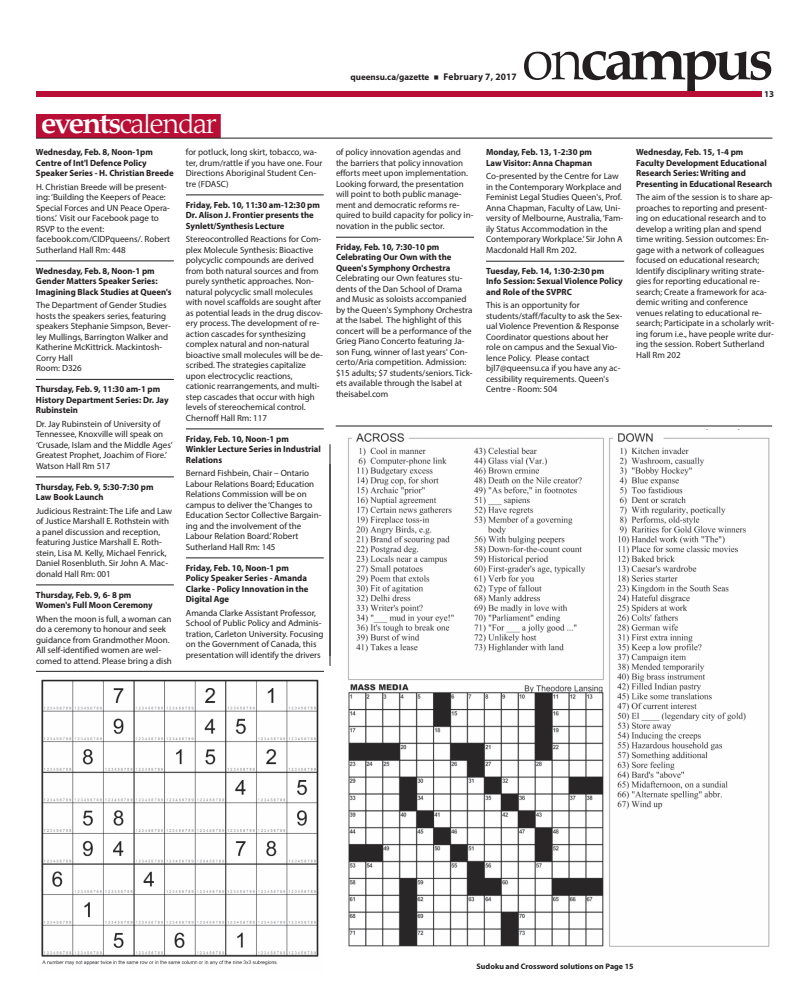
<style>
.page{position:relative;width:810px;height:1008px;background:#fff}
.page>*{position:absolute;margin:0;border:0;box-sizing:border-box;transform-origin:0 0}
.t1{font:700 60px "Palatino Nova";letter-spacing:-.075em;color:#231f20}
.t2{font:300 30px "Gazette";letter-spacing:-.065em;color:#fff}
.t3{font:9px/10.5px "Myriad Pro";color:#231f20}
.t4{font:700 9px/10.5px "Myriad Pro";color:#231f20}
.t5{font:700 8px "Myriad Pro";color:#231f20}
.s1{font-weight:700}
.s2{color:#b90f36}
.s3{font-weight:300}
.s4{font-size:9.8px}
</style>
<div class="page">
<div style="left:36px;top:114px;width:185px;height:24px;background:#b90f36"></div>
<div style="left:36px;top:91px;width:726px;height:6px;background:#b90f36"></div>
<hr style="left:36px;top:261px;width:138px;height:1px;background:#231f20">
<hr style="left:36px;top:379px;width:138px;height:1px;background:#231f20">
<hr style="left:36px;top:477px;width:138px;height:1px;background:#231f20">
<hr style="left:36px;top:585px;width:138px;height:1px;background:#231f20">
<hr style="left:186px;top:195px;width:138px;height:1px;background:#231f20">
<hr style="left:186px;top:429px;width:138px;height:1px;background:#231f20">
<hr style="left:186px;top:558px;width:138px;height:1px;background:#231f20">
<hr style="left:336px;top:426px;width:436px;height:1px;background:#231f20">
<hr style="left:336px;top:237px;width:138px;height:1px;background:#231f20">
<hr style="left:486px;top:261px;width:138px;height:1px;background:#231f20">
<hr style="left:36px;top:138px;width:736px;height:1px;background:#231f20">
<hr style="left:36px;top:671px;width:288px;height:1px;background:#231f20">
<img style="left:41px;top:679px;width:278px;height:287px">
<img style="left:348px;top:433px;width:422px;height:514px">
<hr style="left:330px;top:444px;width:1px;height:222px;background:#231f20">
<h2 class="t2" style="left:41px;top:113px;width:181px"><span class="s1">events</span> calendar<span class="s2">.</span></h2>
<p class="t4" style="left:36px;top:147px;width:139px">Wednesday, Feb. 8, Noon-1pm<br>Centre of Int'l Defence Policy<br>Speaker Series - H. Christian Breede</p>
<p class="t3" style="left:36px;top:182px;width:136px">H. Christian Breede will be present&shy;ing: ‘Building the Keepers of Peace:<br>Special Forces and UN Peace Opera&shy;tions.’ Visit our Facebook page to<br>RSVP to the event: facebook.com/CIDPqueens/. Robert<br>Sutherland Hall Rm: 448</p>
<p class="t4" style="left:36px;top:266px;width:137px">Wednesday, Feb. 8, Noon-1 pm<br>Gender Matters Speaker Series:<br>Imagining Black Studies at Queen's</p>
<p class="t3" style="left:36px;top:300px;width:136px">The Department of Gender Studies hosts the speakers series, featuring speakers Stephanie Simpson, Bever&shy;ley Mullings, Barrington Walker and<br>Katherine McKittrick. Mackintosh-<br>Corry Hall<br>Room: D326</p>
<p class="t4" style="left:36px;top:384px;width:134px">Thursday, Feb. 9, 11:30 am-1 pm<br>History Department Series: Dr. Jay<br>Rubinstein</p>
<p class="t3" style="left:36px;top:419px;width:138px">Dr. Jay Rubinstein of University of<br>Tennessee, Knoxville will speak on ‘Crusade, Islam and the Middle Ages’<br>Greatest Prophet, Joachim of Fiore.’<br>Watson Hall Rm 517</p>
<p class="t4" style="left:36px;top:482px;width:119px">Thursday, Feb. 9, 5:30-7:30 pm<br>Law Book Launch</p>
<p class="t3" style="left:36px;top:506px;width:138px">Judicious Restraint: The Life and Law of Justice Marshall E. Rothstein with a panel discussion and reception, featuring Justice Marshall E. Roth&shy;stein, Lisa M. Kelly, Michael Fenrick, Daniel Rosenbluth. Sir John A. Mac&shy;donald Hall Rm: 001</p>
<p class="t4" style="left:36px;top:590px;width:118px">Thursday, Feb. 9, 6- 8 pm<br>Women's Full Moon Ceremony</p>
<p class="t3" style="left:36px;top:614px;width:137px">When the moon is full, a woman can do a ceremony to honour and seek guidance from Grandmother Moon.<br>All self-identified women are wel&shy;comed to attend. Please bring a dish</p>
<p class="t3" style="left:186px;top:147px;width:138px">for potluck, long skirt, tobacco, wa&shy;ter, drum/rattle if you have one. Four<br>Directions Aboriginal Student Cen&shy;tre (FDASC)</p>
<p class="t4" style="left:186px;top:200px;width:136px">Friday, Feb. 10, 11:30 am-12:30 pm<br>Dr. Alison J. Frontier presents the<br>Synlett/Synthesis Lecture</p>
<p class="t3" style="left:186px;top:234px;width:139px">Stereocontrolled Reactions for Com&shy;plex Molecule Synthesis: Bioactive polycyclic compounds are derived from both natural sources and from purely synthetic approaches. Non&shy;natural polycyclic small molecules with novel scaffolds are sought after as potential leads in the drug discov&shy;ery process. The development of re&shy;action cascades for synthesizing complex natural and non-natural bioactive small molecules will be de&shy;scribed. The strategies capitalize upon electrocyclic reactions, cationic rearrangements, and multi&shy;step cascades that occur with high levels of stereochemical control.<br>Chernoff Hall Rm: 117</p>
<p class="t4" style="left:186px;top:434px;width:137px">Friday, Feb. 10, Noon-1 pm<br>Winkler Lecture Series in Industrial<br>Relations</p>
<p class="t3" style="left:186px;top:468px;width:137px">Bernard Fishbein, Chair – Ontario<br>Labour Relations Board; Education<br>Relations Commission will be on campus to deliver the ‘Changes to<br>Education Sector Collective Bargain&shy;ing and the involvement of the<br>Labour Relation Board.’ Robert<br>Sutherland Hall Rm: 145</p>
<p class="t4" style="left:186px;top:563px;width:124px">Friday, Feb. 10, Noon-1 pm<br>Policy Speaker Series - Amanda<br>Clarke - Policy Innovation in the<br>Digital Age</p>
<p class="t3" style="left:186px;top:608px;width:139px">Amanda Clarke Assistant Professor, School of Public Policy and Adminis&shy;tration, Carleton University. Focusing on the Government of Canada, this presentation will identify the drivers</p>
<h1 class="t1" style="left:521px;top:23px;width:255px"><span class="s3">on</span>campus</h1>
<p class="t4" style="left:351px;top:72px;width:168px">queensu.ca/gazette ■ <span class="s4">February 7, 2017</span></p>
<p class="t4" style="left:764px;top:89px;width:11px">13</p>
<p class="t3" style="left:336px;top:148px;width:139px">of policy innovation agendas and the barriers that policy innovation efforts meet upon implementation.<br>Looking forward, the presentation will point to both public manage&shy;ment and democratic reforms re&shy;quired to build capacity for policy in&shy;novation in the public sector.</p>
<p class="t3" style="left:336px;top:242px;width:138px"><span class="s1">Friday, Feb. 10, 7:30-10 pm<br>Celebrating Our Own with the<br>Queen's Symphony Orchestra<br></span>Celebrating our Own features stu&shy;dents of the Dan School of Drama and Music as soloists accompanied by the Queen's Symphony Orchestra at the Isabel. The highlight of this concert will be a performance of the<br>Grieg Piano Concerto featuring Ja&shy;son Fung, winner of last years' Con&shy;certo/Aria competition. Admission: $15 adults; $7 students/seniors. Tick&shy;ets available through the Isabel at theisabel.com</p>
<p class="t4" style="left:486px;top:148px;width:108px">Monday, Feb. 13, 1-2:30 pm<br>Law Visitor: Anna Chapman</p>
<p class="t3" style="left:486px;top:172px;width:139px">Co-presented by the Centre for Law in the Contemporary Workplace and Feminist Legal Studies Queen's, Prof.<br>Anna Chapman, Faculty of Law, Uni&shy;versity of Melbourne, Australia, ‘Fam&shy;ily Status Accommodation in the Contemporary Workplace.’ Sir John A Macdonald Hall Rm 202.</p>
<p class="t4" style="left:486px;top:266px;width:138px">Tuesday, Feb. 14, 1:30-2:30 pm<br>Info Session: Sexual Violence Policy and Role of the SVPRC</p>
<p class="t3" style="left:486px;top:301px;width:138px">This is an opportunity for students/staff/faculty to ask the Sex&shy;ual Violence Prevention &amp; Response<br>Coordinator questions about her role on campus and the Sexual Vio&shy;lence Policy. Please contact bjl7@queensu.ca if you have any ac&shy;cessibility requirements. Queen's<br>Centre - Room: 504</p>
<p class="t4" style="left:636px;top:148px;width:138px">Wednesday, Feb. 15, 1-4 pm<br>Faculty Development Educational<br>Research Series: Writing and<br>Presenting in Educational Research</p>
<p class="t3" style="left:636px;top:193px;width:140px">The aim of the session is to share ap&shy;proaches to reporting and present&shy;ing on educational research and to develop a writing plan and spend time writing. Session outcomes: En&shy;gage with a network of colleagues focused on educational research; Identify disciplinary writing strate&shy;gies for reporting educational re&shy;search; Create a framework for aca&shy;demic writing and conference venues relating to educational re&shy;search; Participate in a scholarly writ&shy;ing forum i.e., have people write dur&shy;ing the session. Robert Sutherland Hall Rm 202</p>
<p class="t5" style="left:477px;top:963px;width:158px">Sudoku and Crossword solutions on Page 15</p>
</div>
